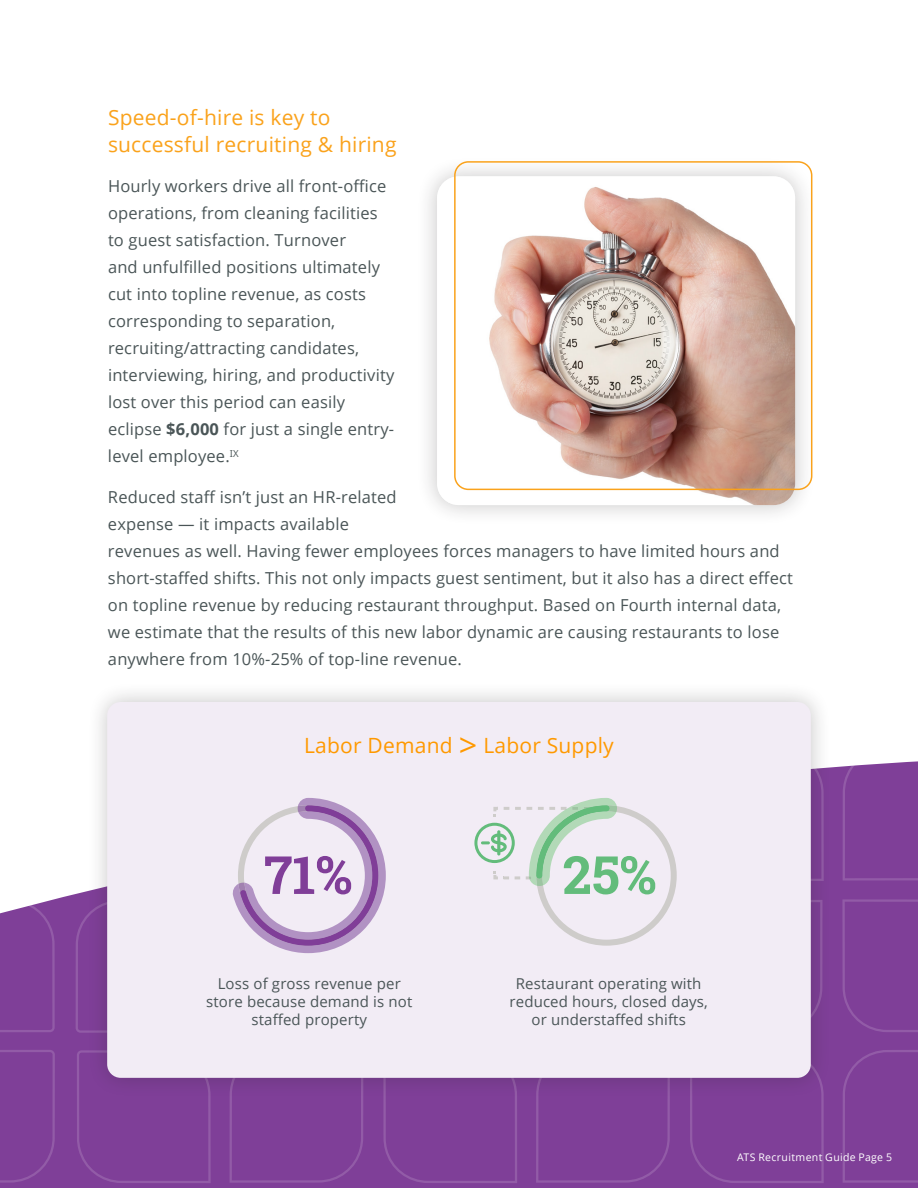
<style>
.page{position:relative;width:918px;height:1188px;background:#fff}
.page>*{position:absolute;margin:0;border:0;box-sizing:border-box;transform-origin:0 0}
.t1{font:700 52.65px "Roboto Slab";color:#803e98}
.t2{font:700 52.65px "Roboto Slab";color:#63bc7b}
.t3{font:21px/27px "Open Sans";letter-spacing:.01em;color:#faa21b}
.t4{font:21px "Open Sans";letter-spacing:.01em;color:#f90}
.t5{font:16.5px/27px "Open Sans";letter-spacing:.01em;color:#4a5557}
.t6{font:15px/18px "Open Sans";letter-spacing:.01em;color:#4a5557;text-align:center}
.t7{font:10.5px "Open Sans";letter-spacing:.03em;color:#fff}
.s1{font-weight:700}
.s2{font-size:32.4px}
</style>
<div class="page">
<svg style="left:0;top:766px;width:918px;height:422px;background:#8f57a5"></svg>
<div style="left:690px;top:1098px;width:134px;height:85px;background:#7f3f98"></div>
<div style="left:843px;top:1050px;width:75px;height:133px;background:#7f3f98"></div>
<div style="left:383px;top:1098px;width:134px;height:85px;background:#7f3f98"></div>
<svg style="left:536px;top:1098px;width:134px;height:85px;background:#804098"></svg>
<div style="left:77px;top:1050px;width:134px;height:133px;background:#7f3f98"></div>
<div style="left:230px;top:1098px;width:133px;height:85px;background:#7f3f98"></div>
<svg style="left:0;top:1050px;width:55px;height:133px;background:#804098"></svg>
<svg style="left:842px;top:899px;width:76px;height:133px;background:#804098"></svg>
<svg style="left:843px;top:761px;width:75px;height:120px;background:#82449b"></svg>
<svg style="left:76px;top:900px;width:11px;height:133px"></svg>
<svg style="left:77px;top:766px;width:10px;height:115px"></svg>
<svg style="left:0;top:899px;width:55px;height:133px;background:#874a9e"></svg>
<svg style="left:0;top:766px;width:55px;height:115px"></svg>
<div style="left:87px;top:682px;width:744px;height:416px;background:#231f20;opacity:.25"></div>
<div style="left:107px;top:702px;width:704px;height:376px;background:#f2ecf5;border-radius:14px"></div>
<svg style="left:232px;top:798px;width:445px;height:156px"></svg>
<div style="left:416px;top:156px;width:400px;height:370px;background:#231f20;opacity:.25"></div>
<img style="left:437px;top:176px;width:358px;height:329px">
<div style="left:454px;top:161px;width:358px;height:329px;border:2px solid #faa21b;border-radius:14px"></div>
<p class="t3" style="left:108px;top:103px;width:290px">Speed-of-hire is key to successful recruiting &amp; hiring</p>
<p class="t5" style="left:108px;top:172px;width:288px">Hourly workers drive all front-office operations, from cleaning facilities to guest satisfaction. Turnover<br>and unfulfilled positions ultimately cut into topline revenue, as costs corresponding to separation, recruiting/attracting candidates, interviewing, hiring, and productivity lost over this period can easily eclipse <span class="s1">$6,000</span> for just a single entry&shy;level employee.<sup>IX</sup></p>
<p class="t5" style="left:108px;top:483px;width:686px">Reduced staff isn’t just an HR-related<br>expense — it impacts available<br>revenues as well. Having fewer employees forces managers to have limited hours and short-staffed shifts. This not only impacts guest sentiment, but it also has a direct effect on topline revenue by reducing restaurant throughput. Based on Fourth internal data, we estimate that the results of this new labor dynamic are causing restaurants to lose anywhere from 10%-25% of top-line revenue.</p>
<p class="t4" style="left:304px;top:731px;width:311px">Labor Demand <span class="s2">&gt;</span> Labor Supply</p>
<h1 class="t1" style="left:264px;top:845px;width:90px">71%</h1>
<p class="t6" style="left:206px;top:974px;width:208px">Loss of gross revenue per store because demand is not staffed property</p>
<h1 class="t2" style="left:563px;top:845px;width:96px">25%</h1>
<p class="t6" style="left:510px;top:976px;width:200px">Restaurant operating with reduced hours, closed days, or understaffed shifts</p>
<p class="t7" style="left:737px;top:1153px;width:157px">ATS Recruitment Guide Page 5</p>
</div>
